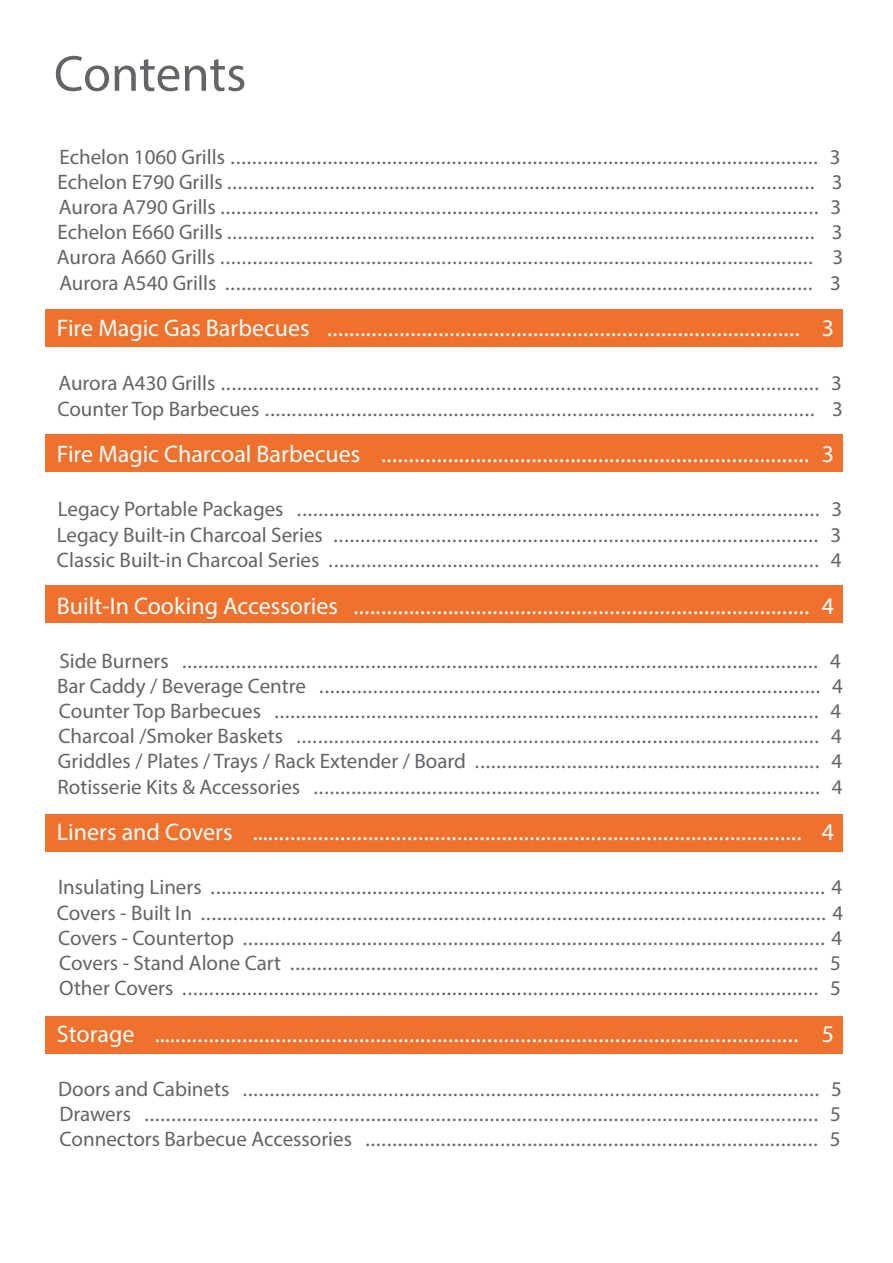
<style>
.page{position:relative;width:893px;height:1263px;background:#fff}
.page>*{position:absolute;margin:0;border:0;box-sizing:border-box;transform-origin:0 0}
.t1{font:51px "Myriad Pro";letter-spacing:-.005em;color:#626468}
.t2{font:24px "Myriad Pro";color:#fff}
.t3{font:21px/25.2px "Myriad Pro";color:#626468;text-align:justify}
</style>
<div class="page">
<div style="left:46px;top:309px;width:797px;height:38px;background:#ee712d"></div>
<div style="left:46px;top:434px;width:797px;height:37px;background:#ee712d"></div>
<div style="left:46px;top:585px;width:797px;height:38px;background:#ee712d"></div>
<div style="left:46px;top:814px;width:797px;height:38px;background:#ee712d"></div>
<div style="left:46px;top:1016px;width:797px;height:37px;background:#ee712d"></div>
<h1 class="t1" style="left:54px;top:42px;width:194px">Contents</h1>
<p class="t3" style="left:57px;top:144px;width:788px">Echelon 1060 Grills ............................................................................................................. 3<br>Echelon E790 Grills ............................................................................................................. 3<br>Aurora A790 Grills ............................................................................................................... 3<br>Echelon E660 Grills ............................................................................................................. 3<br>Aurora A660 Grills .............................................................................................................. 3<br>Aurora A540 Grills ............................................................................................................. 3</p>
<p class="t2" style="left:57px;top:313px;width:779px">Fire Magic Gas Barbecues ..................................................................................... 3</p>
<p class="t3" style="left:57px;top:370px;width:787px">Aurora A430 Grills ............................................................................................................... 3<br>Counter Top Barbecues ...................................................................................................... 3</p>
<p class="t2" style="left:57px;top:439px;width:779px">Fire Magic Charcoal Barbecues ............................................................................. 3</p>
<p class="t3" style="left:57px;top:496px;width:787px">Legacy Portable Packages ................................................................................................. 3<br>Legacy Built-in Charcoal Series .......................................................................................... 3<br>Classic Built-in Charcoal Series ........................................................................................... 4</p>
<p class="t2" style="left:57px;top:591px;width:779px">Built-In Cooking Accessories .................................................................................. 4</p>
<p class="t3" style="left:57px;top:648px;width:787px">Side Burners ...................................................................................................................... 4<br>Bar Caddy / Beverage Centre ............................................................................................. 4<br>Counter Top Barbecues ..................................................................................................... 4<br>Charcoal /Smoker Baskets ................................................................................................. 4<br>Griddles / Plates / Trays / Rack Extender / Board ................................................................ 4<br>Rotisserie Kits &amp; Accessories .............................................................................................. 4</p>
<p class="t2" style="left:57px;top:817px;width:779px">Liners and Covers ................................................................................................... 4</p>
<p class="t3" style="left:57px;top:874px;width:788px">Insulating Liners .................................................................................................................. 4<br>Covers - Built In .................................................................................................................... 4<br>Covers - Countertop ............................................................................................................ 4<br>Covers - Stand Alone Cart .................................................................................................. 5<br>Other Covers ...................................................................................................................... 5</p>
<p class="t2" style="left:57px;top:1019px;width:779px">Storage .................................................................................................................... 5</p>
<p class="t3" style="left:58px;top:1076px;width:785px">Doors and Cabinets ........................................................................................................... 5<br>Drawers ............................................................................................................................. 5<br>Connectors Barbecue Accessories .................................................................................... 5</p>
</div>
